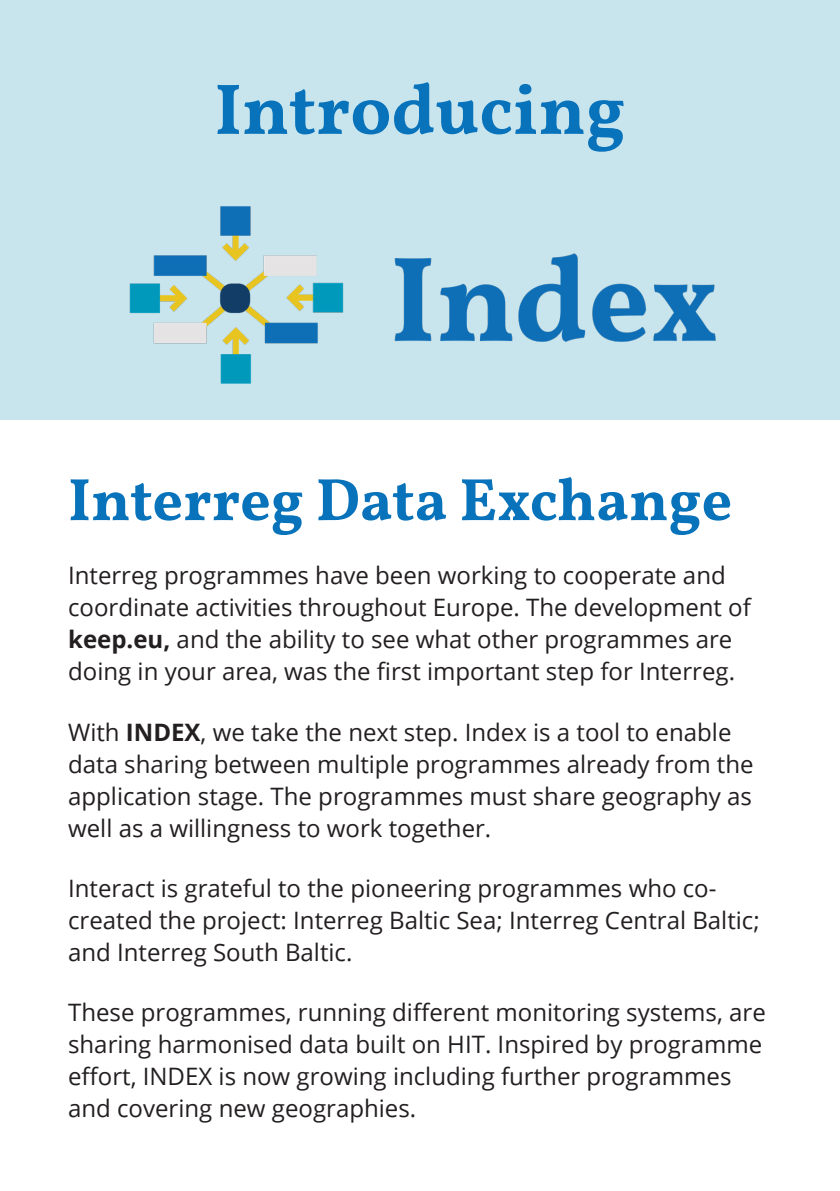
<style>
.page{position:relative;width:840px;height:1191px;background:#fff}
.page>*{position:absolute;margin:0;border:0;box-sizing:border-box;transform-origin:0 0}
.t1{font:700 72px "Vollkorn";color:#0873ba}
.t2{font:700 60px "Vollkorn";color:#0873ba}
.t3{font:24px/32px "Open Sans";color:#231f20}
.s1{font-weight:700}
</style>
<div class="page">
<div style="left:0;top:0;width:839px;height:420px;background:#c8e5ee"></div>
<img style="left:129px;top:206px;width:587px;height:178px">
<p class="t1" style="left:214px;top:55px;width:412px">Introducing</p>
<p class="t2" style="left:68px;top:454px;width:665px">Interreg Data Exchange</p>
<p class="t3" style="left:68px;top:559px;width:684px">Interreg programmes have been working to cooperate and coordinate activities throughout Europe. The development of <span class="s1">keep.eu,</span> and the ability to see what other programmes are doing in your area, was the first important step for Interreg.</p>
<p class="t3" style="left:68px;top:715px;width:686px">With <span class="s1">INDEX</span>, we take the next step. Index is a tool to enable data sharing between multiple programmes already from the application stage. The programmes must share geography as well as a willingness to work together.</p>
<p class="t3" style="left:68px;top:871px;width:692px">Interact is grateful to the pioneering programmes who co&shy;created the project: Interreg Baltic Sea; Interreg Central Baltic; and Interreg South Baltic.</p>
<p class="t3" style="left:68px;top:996px;width:699px">These programmes, running different monitoring systems, are sharing harmonised data built on HIT. Inspired by programme effort, INDEX is now growing including further programmes and covering new geographies.</p>
</div>
